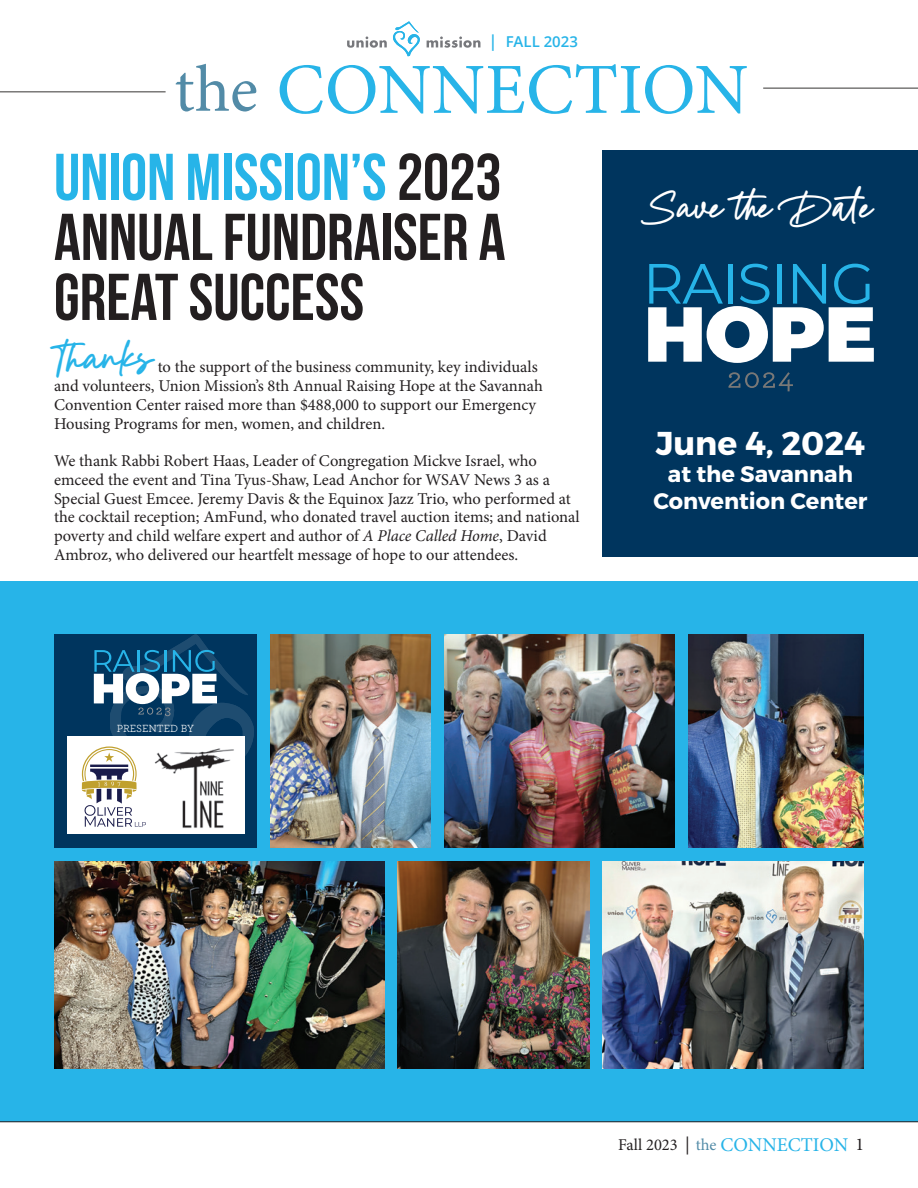
<style>
.page{position:relative;width:918px;height:1188px;background:#fff}
.page>*{position:absolute;margin:0;border:0;box-sizing:border-box;transform-origin:0 0}
.t1{font:72px "Minion Pro";color:#27b4e8}
.t2{font:66px/60px "Bebas Neue";color:#231f20;text-align:justify}
.t3{font:700 48px "Golden Hopes Upright";color:#27b4e8}
.t4{font:700 45px "Golden Hopes Upright";color:#fff}
.t5{font:700 33px "Montserrat";color:#fff}
.t6{font:700 22.5px/27px "Montserrat";color:#fff;text-align:center}
.t7{font:19.5px "Minion Pro";color:#27b4e8}
.t8{font:16.5px/18.8px "Minion Pro";letter-spacing:-.005em;color:#231f20}
.t9{font:600 15px "Open Sans";color:#27b4e8}
.t10{font:10.95px "Archer";color:#fff}
.s1{font-size:16.5px}
.s2{font-size:66px;color:#528ba7}
.s3{color:#27b4e8}
.s4{font-style:italic}
.s5{font-size:18px}
.s6{color:#528ba7}
.s7{font-size:18px;color:#231f20}
</style>
<div class="page">
<div style="left:0;top:581px;width:918px;height:540px;background:#27b4e8"></div>
<div style="left:54px;top:635px;width:203px;height:213px;background:#00355e"></div>
<div style="left:67px;top:737px;width:178px;height:97px;background:#fff"></div>
<img style="left:182px;top:827px;width:42px;height:1px">
<svg style="left:82px;top:635px;width:172px;height:192px"></svg>
<img style="left:602px;top:861px;width:262px;height:207px">
<img style="left:270px;top:635px;width:161px;height:213px">
<img style="left:397px;top:861px;width:192px;height:207px">
<img style="left:444px;top:635px;width:231px;height:213px">
<img style="left:54px;top:861px;width:330px;height:207px">
<img style="left:688px;top:635px;width:176px;height:213px">
<hr style="left:763px;top:87px;width:155px;height:2px;background:#797877">
<hr style="left:0;top:91px;width:166px;height:2px;background:#797877">
<svg style="left:393px;top:21px;width:27px;height:35px"></svg>
<svg style="left:347px;top:36px;width:40px;height:12px"></svg>
<svg style="left:427px;top:36px;width:53px;height:12px"></svg>
<hr style="left:0;top:1121px;width:918px;height:1px;background:#231f20">
<div style="left:603px;top:150px;width:315px;height:407px;background:#00355e"></div>
<svg style="left:648px;top:264px;width:226px;height:99px"></svg>
<svg style="left:728px;top:372px;width:65px;height:19px"></svg>
<p class="t9" style="left:488px;top:32px;width:91px"><span class="s1">|</span> FALL 2023</p>
<p class="t1" style="left:174px;top:42px;width:576px"><span class="s2">the</span> CONNECTION</p>
<p class="t2" style="left:54px;top:146px;width:453px"><span class="s3">UNION MISSION’S</span> 2023<br>ANNUAL FUNDRAISER A GREAT SUCCESS</p>
<p class="t3" style="left:54px;top:324px;width:101px">Thanks</p>
<p class="t8" style="left:54px;top:358px;width:491px;text-indent:104px">to the support of the business community, key individuals and volunteers, Union Mission’s 8th Annual Raising Hope at the Savannah Convention Center raised more than $488,000 to support our Emergency Housing Programs for men, women, and children.</p>
<p class="t8" style="left:54px;top:452px;width:527px">We thank Rabbi Robert Haas, Leader of Congregation Mickve Israel, who emceed the event and Tina Tyus-Shaw, Lead Anchor for WSAV News 3 as a Special Guest Emcee. Jeremy Davis &amp; the Equinox Jazz Trio, who performed at the cocktail reception; AmFund, who donated travel auction items; and national poverty and child welfare expert and author of <span class="s4">A Place Called Home</span>, David Ambroz, who delivered our heartfelt message of hope to our attendees.</p>
<p class="t4" style="left:647px;top:175px;width:228px">Save the Date</p>
<p class="t5" style="left:656px;top:423px;width:211px">June 4, 2024</p>
<p class="t6" style="left:653px;top:461px;width:216px">at the Savannah<br>Convention Center</p>
<p class="t10" style="left:117px;top:721px;width:79px">PRESENTED BY</p>
<p class="t8" style="left:618px;top:1136px;width:100px">Fall 2023 <span class="s5">|</span> <span class="s6">the</span></p>
<p class="t7" style="left:720px;top:1132px;width:145px">CONNECTION <span class="s7">1</span></p>
</div>
